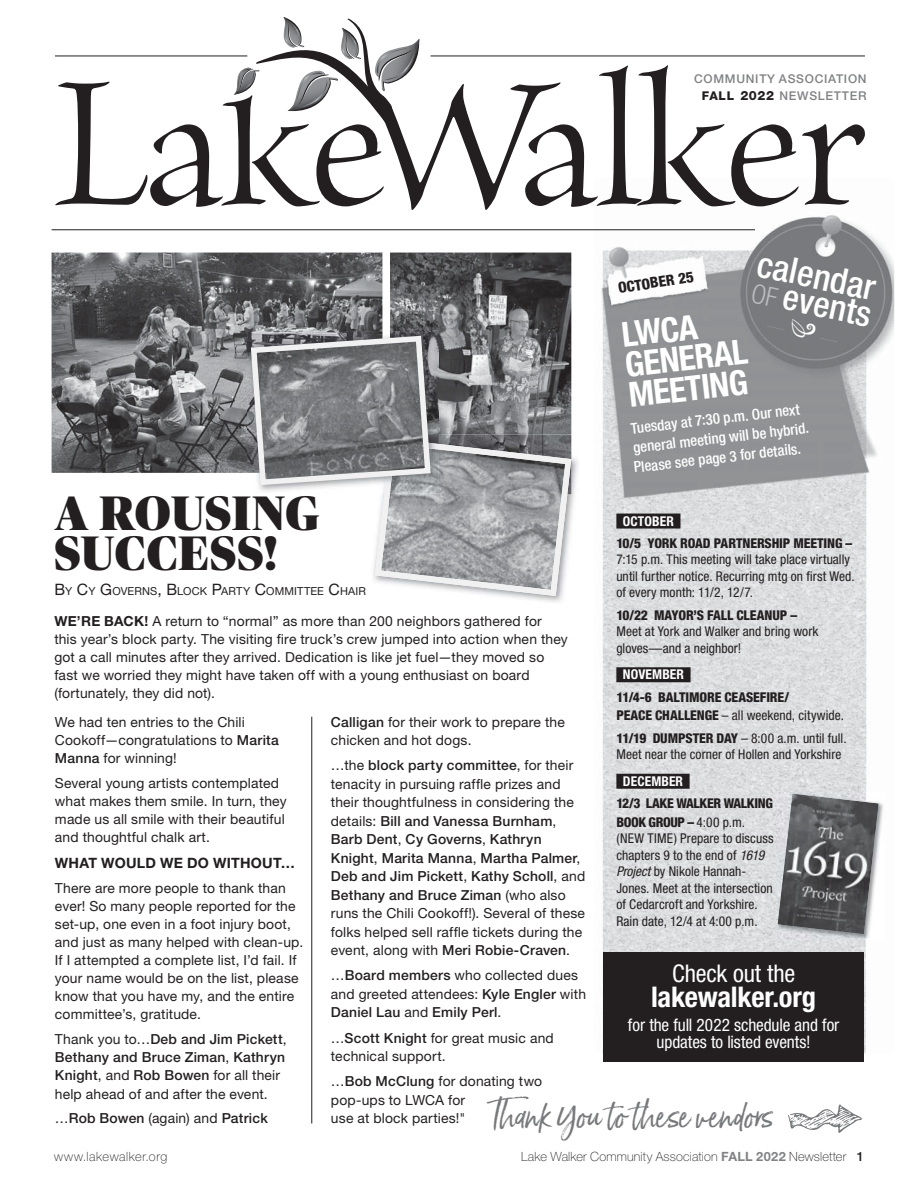
<style>
.page{position:relative;width:918px;height:1188px;background:#fff}
.page>*{position:absolute;margin:0;border:0;box-sizing:border-box;transform-origin:0 0}
.t1{font:204px "Brioso Pro Disp";letter-spacing:-.015em;color:#231f20}
.t2{font:900 48.3px/40px "Publico Banner";letter-spacing:.02em;color:#231f20}
.t3{font:500 condensed 36px "Helvetica Neue LT Std";color:#fff}
.t4{font:500 condensed 35.25px "Helvetica Neue LT Std";color:#fff}
.t5{font:700 condensed 34.5px/30.5px "Helvetica Neue LT Std";color:#fff}
.t6{font:32.55px "Born Ready";color:#77787b}
.t7{font:700 condensed 28.5px "Helvetica Neue LT Std";letter-spacing:-.01em;color:#fff}
.t8{font:condensed 24.3px "Helvetica Neue LT Std";letter-spacing:-.005em;color:#fff}
.t9{font:condensed 17.25px/17.2px "Helvetica Neue LT Std";letter-spacing:-.005em;color:#fff;text-align:center}
.t10{font:500 condensed 15px/19.5px "Helvetica Neue LT Std";color:#fff}
.t11{font:800 condensed 15px "Helvetica Neue LT Std";color:#231f20}
.t12{font:700 14.25px "Helvetica Neue LT Std";letter-spacing:.015em;color:#231f20}
.t13{font:13.8px/18.5px "Helvetica Neue LT Std";letter-spacing:.01em;color:#231f20}
.t14{font:500 13.8px/18.1px "Helvetica Neue LT Std";letter-spacing:.015em;color:#231f20}
.t15{font:condensed 13.5px/16.5px "Helvetica Neue LT Std";letter-spacing:.005em;color:#231f20}
.t16{font:800 condensed 13.5px/18.8px "Helvetica Neue LT Std";letter-spacing:-.01em;color:#231f20}
.t17{font:700 condensed 13.5px "Helvetica Neue LT Std";letter-spacing:.01em;color:#fff}
.t18{font:100 12.75px "Helvetica Neue LT Std";letter-spacing:.015em;color:#231f20}
.t19{font:100 12.75px "Helvetica Neue LT Std";letter-spacing:.045em;color:#231f20}
.t20{font:500 12.15px/16.4px "Helvetica Neue LT Std";letter-spacing:.06em;color:#808285;text-align:right}
.t21{font:10.95px "Helvetica Neue LT Std";letter-spacing:.01em;color:#231f20}
.s1{font-weight:800;color:#231f20}
.s2{font-weight:800;font-size:12.75px;color:#231f20}
.s3{font-weight:300;font-size:26.7px;color:#bbbdc0}
.s4{font-size:15.75px}
.s5{font-weight:700}
.s6{font-weight:500}
.s7{font-weight:400}
.s8{font-weight:800}
.s9{font-style:italic}
.s10{font-weight:700;color:#808285}
</style>
<div class="page">
<img style="left:594px;top:215px;width:300px;height:581px">
<img style="left:602px;top:796px;width:192px;height:257px">
<img style="left:845px;top:940px;width:21px;height:113px">
<img style="left:794px;top:940px;width:51px;height:12px">
<div style="left:603px;top:952px;width:261px;height:110px;background:#231f20"></div>
<div style="left:616px;top:514px;width:64px;height:15px;background:#231f20"></div>
<div style="left:616px;top:667px;width:75px;height:15px;background:#231f20"></div>
<div style="left:616px;top:774px;width:74px;height:15px;background:#231f20"></div>
<hr style="left:431px;top:56px;width:434px;height:1px;background:#231f20">
<svg style="left:55px;top:17px;width:506px;height:193px"></svg>
<hr style="left:52px;top:230px;width:703px;height:1px;background:#231f20">
<img style="left:777px;top:792px;width:107px;height:148px">
<img style="left:778px;top:794px;width:101px;height:140px">
<hr style="left:312px;top:717px;width:1px;height:407px;background:#231f20">
<svg style="left:788px;top:1104px;width:74px;height:29px"></svg>
<img style="left:52px;top:253px;width:330px;height:220px">
<img style="left:390px;top:253px;width:181px;height:80px">
<img style="left:503px;top:435px;width:76px;height:167px">
<svg style="left:248px;top:333px;width:323px;height:263px"></svg>
<div style="left:767px;top:319px;width:70px;height:23px;background:#797a7d"></div>
<h1 class="t1" style="left:519px;top:14px;width:350px">alker</h1>
<p class="t20" style="left:694px;top:71px;width:174px">COMMUNITY ASSOCIATION<br><span class="s1">FALL</span> <span class="s2">2022</span> NEWSLETTER</p>
<h3 class="t3" style="left:761px;top:251px;width:121px;rotate:12deg">calendar</h3>
<p class="t11" style="left:617px;top:279px;width:78px;rotate:-9deg">OCTOBER 25</p>
<h3 class="t5" style="left:620px;top:324px;width:125px;rotate:-7deg">LWCA<br>GENERAL<br>MEETING</h3>
<p class="t10" style="left:629px;top:420px;width:180px;rotate:-6deg">Tuesday at 7:30 p.m. Our next general meeting will be hybrid.<br>Please see page 3 for details.</p>
<h3 class="t4" style="left:755px;top:277px;width:123px;rotate:12deg"><span class="s3">OF</span> events</h3>
<h2 class="t2" style="left:55px;top:499px;width:266px">A ROUSING<br>SUCCESS!</h2>
<p class="t21" style="left:54px;top:584px;width:313px"><span class="s4">B</span>Y <span class="s4">C</span>Y <span class="s4">G</span>OVERNS<span class="s4">, B</span>LOCK <span class="s4">P</span>ARTY <span class="s4">C</span>OMMITTEE <span class="s4">C</span>HAIR</p>
<p class="t13" style="left:54px;top:614px;width:515px;line-height:18px"><span class="s5">WE’RE BACK!</span> A return to “normal” as more than 200 neighbors gathered for<br>this year’s block party. The visiting fire truck’s crew jumped into action when they got a call minutes after they arrived. Dedication is like jet fuel—they moved so fast we worried they might have taken off with a young enthusiast on board (fortunately, they did not).</p>
<p class="t13" style="left:55px;top:714px;width:225px">We had ten entries to the Chili<br>Cookoff—congratulations to <span class="s6">Marita<br>Manna</span> for winning!</p>
<p class="t13" style="left:55px;top:775px;width:233px">Several young artists contemplated what makes them smile. In turn, they made us all smile with their beautiful and thoughtful chalk art.</p>
<p class="t12" style="left:55px;top:858px;width:242px">WHAT WOULD WE DO WITHOUT…</p>
<p class="t13" style="left:55px;top:880px;width:250px">There are more people to thank than ever! So many people reported for the set-up, one even in a foot injury boot, and just as many helped with clean-up.<br>If I attempted a complete list, I’d fail. If your name would be on the list, please know that you have my, and the entire committee’s, gratitude.</p>
<p class="t14" style="left:55px;top:1032px;width:233px"><span class="s7">Thank you to…</span>Deb and Jim Pickett<span class="s7">, </span>Bethany and Bruce Ziman<span class="s7">,</span> Kathryn Knight<span class="s7">, and</span> Rob Bowen <span class="s7">for all their help ahead of and after the event.</span></p>
<p class="t14" style="left:55px;top:1111px;width:214px"><span class="s7">…</span>Rob Bowen <span class="s7">(again) and</span> Patrick</p>
<p class="t17" style="left:623px;top:516px;width:53px">OCTOBER</p>
<p class="t16" style="left:616px;top:534px;width:237px">10/5 YORK ROAD PARTNERSHIP MEETING –</p>
<p class="t15" style="left:616px;top:553px;width:240px">7:15 p.m. This meeting will take place virtually until further notice. Recurring mtg on first Wed. of every month: 11/2, 12/7.</p>
<p class="t16" style="left:616px;top:606px;width:182px">10/22 MAYOR’S FALL CLEANUP –</p>
<p class="t15" style="left:616px;top:625px;width:204px">Meet at York and Walker and bring work gloves—and a neighbor!</p>
<p class="t17" style="left:623px;top:670px;width:63px">NOVEMBER</p>
<p class="t16" style="left:616px;top:687px;width:229px">11/4-6 BALTIMORE CEASEFIRE/<br>PEACE CHALLENGE <span class="s7">– all weekend, citywide.</span></p>
<p class="t15" style="left:616px;top:731px;width:232px"><span class="s8">11/19 DUMPSTER DAY</span> – 8:00 a.m. until full.<br>Meet near the corner of Hollen and Yorkshire</p>
<p class="t17" style="left:623px;top:776px;width:62px">DECEMBER</p>
<p class="t16" style="left:616px;top:794px;width:158px">12/3 LAKE WALKER WALKING<br>BOOK GROUP – <span class="s7">4:00 p.m.</span></p>
<p class="t15" style="left:616px;top:832px;width:159px">(NEW TIME) Prepare to discuss chapters 9 to the end of <span class="s9">1619<br>Project</span> by Nikole Hannah-<br>Jones. Meet at the intersection of Cedarcroft and Yorkshire.<br>Rain date, 12/4 at 4:00 p.m.</p>
<p class="t13" style="left:331px;top:714px;width:235px"><span class="s6">Calligan</span> for their work to prepare the chicken and hot dogs.</p>
<p class="t13" style="left:331px;top:758px;width:256px">…the <span class="s6">block party committee</span>, for their tenacity in pursuing raffle prizes and their thoughtfulness in considering the details: <span class="s6">Bill and Vanessa Burnham</span>, <span class="s6">Barb Dent</span>, <span class="s6">Cy Governs</span>, <span class="s6">Kathryn Knight</span>, <span class="s6">Marita Manna</span>, <span class="s6">Martha Palmer</span>, <span class="s6">Deb and Jim Pickett</span>, <span class="s6">Kathy Scholl</span>, and <span class="s6">Bethany and Bruce Ziman</span> (who also runs the Chili Cookoff!). Several of these folks helped sell raffle tickets during the event, along with <span class="s6">Meri Robie-Craven</span>.</p>
<p class="t13" style="left:331px;top:968px;width:257px">…<span class="s6">Board members</span> who collected dues and greeted attendees: <span class="s6">Kyle Engler</span> with<br><span class="s6">Daniel Lau</span> and <span class="s6">Emily Perl</span>.</p>
<p class="t13" style="left:331px;top:1030px;width:224px">…<span class="s6">Scott Knight</span> for great music and technical support.</p>
<p class="t13" style="left:331px;top:1074px;width:213px">…<span class="s6">Bob McClung</span> for donating two pop-ups to LWCA for<br>use at block parties!"</p>
<h3 class="t8" style="left:672px;top:965px;width:125px">Check out the</h3>
<h3 class="t7" style="left:651px;top:987px;width:167px">lakewalker.org</h3>
<p class="t9" style="left:628px;top:1018px;width:213px">for the full 2022 schedule and for updates to listed events!</p>
<h3 class="t6" style="left:489px;top:1096px;width:287px">Thank You to these vendors</h3>
<p class="t19" style="left:54px;top:1149px;width:115px">www.lakewalker.org</p>
<p class="t18" style="left:521px;top:1149px;width:344px">Lake Walker Community Association <span class="s10">FALL 2022</span> Newsletter <span class="s6">1</span></p>
</div>
